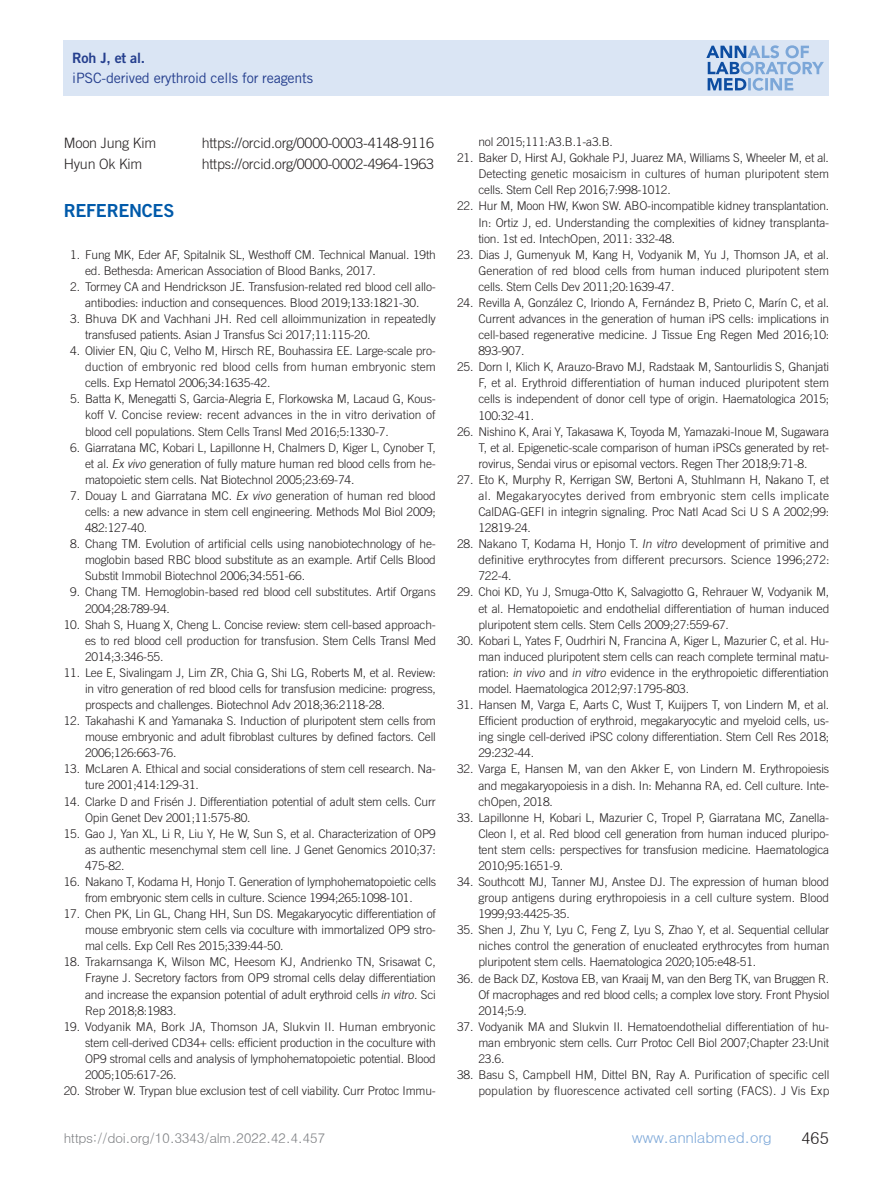
<style>
.page{position:relative;width:893px;height:1191px;background:#fff}
.page>*{position:absolute;margin:0;border:0;box-sizing:border-box;transform-origin:0 0}
.본문대제목{font:18px "Trade Gothic LT Std Bd 2";letter-spacing:-.015em;color:#015aaa}
.t1{font:16.5px "Dotum";color:#231f20}
.t2{font:15px "Dotum";letter-spacing:-.02em;color:#7ca7d8}
.본문{font:300 14.25px "Trade Gothic LT Std";letter-spacing:-.015em;color:#231f20}
.t3{font:14.25px "Trade Gothic LT Std";letter-spacing:-.015em;color:#253f8e}
.t4{font:14.25px "Trade Gothic LT Std Bd 2";letter-spacing:-.015em;color:#253f8e}
.t5{font:13.5px "Dotum";letter-spacing:-.03em;color:#808285}
.참고문헌_2{font:300 12px/16px "Trade Gothic LT Std";letter-spacing:-.015em;color:#231f20;text-align:justify}
.참고문헌_1{font:300 12px/16px "Trade Gothic LT Std";letter-spacing:-.015em;color:#231f20;text-align:justify}
.참고문헌_2-2{font:300 12px/16px "Trade Gothic LT Std";letter-spacing:.01em;color:#231f20;text-align:right}
.s1{font-style:italic}
</style>
<div class="page">
<div style="left:64px;top:40px;width:765px;height:56px;background:#dae5f4"></div>
<svg style="left:706px;top:45px;width:118px;height:46px"></svg>
<p class="t4" style="left:72px;top:49px;width:75px">Roh J, et al.</p>
<p class="t3" style="left:72px;top:69px;width:242px">iPSC-derived erythroid cells for reagents</p>
<p class="본문" style="left:64px;top:134px;width:94px">Moon Jung Kim</p>
<p class="본문" style="left:202px;top:134px;width:234px">https://orcid.org/0000-0003-4148-9116</p>
<p class="본문" style="left:64px;top:155px;width:80px">Hyun Ok Kim</p>
<p class="본문" style="left:202px;top:155px;width:234px">https://orcid.org/0000-0002-4964-1963</p>
<p class="본문대제목" style="left:64px;top:199px;width:112px">REFERENCES</p>
<p class="참고문헌_1" style="left:85px;top:246px;width:352px;text-indent:-15px">1. Fung MK, Eder AF, Spitalnik SL, Westhoff CM. Technical Manual. 19th ed. Bethesda: American Association of Blood Banks, 2017.</p>
<p class="참고문헌_1" style="left:70px;top:278px;width:367px;text-align:center">2. Tormey CA and Hendrickson JE. Transfusion-related red blood cell allo&shy;antibodies: induction and consequences. Blood 2019;133:1821-30.</p>
<p class="참고문헌_1" style="left:85px;top:310px;width:352px;text-indent:-15px">3. Bhuva DK and Vachhani JH. Red cell alloimmunization in repeatedly transfused patients. Asian J Transfus Sci 2017;11:115-20.</p>
<p class="참고문헌_1" style="left:85px;top:343px;width:352px;text-indent:-15px">4. Olivier EN, Qiu C, Velho M, Hirsch RE, Bouhassira EE. Large-scale pro&shy;duction of embryonic red blood cells from human embryonic stem cells. Exp Hematol 2006;34:1635-42.</p>
<p class="참고문헌_1" style="left:85px;top:391px;width:352px;text-indent:-15px">5. Batta K, Menegatti S, Garcia-Alegria E, Florkowska M, Lacaud G, Kous&shy;koff V. Concise review: recent advances in the in vitro derivation of blood cell populations. Stem Cells Transl Med 2016;5:1330-7.</p>
<p class="참고문헌_1" style="left:85px;top:439px;width:352px;text-indent:-15px">6. Giarratana MC, Kobari L, Lapillonne H, Chalmers D, Kiger L, Cynober T, et al. <span class="s1">Ex vivo</span> generation of fully mature human red blood cells from he&shy;matopoietic stem cells. Nat Biotechnol 2005;23:69-74.</p>
<p class="참고문헌_1" style="left:85px;top:487px;width:352px;text-indent:-15px">7. Douay L and Giarratana MC. <span class="s1">Ex vivo</span> generation of human red blood cells: a new advance in stem cell engineering. Methods Mol Biol 2009; 482:127-40.</p>
<p class="참고문헌_1" style="left:85px;top:536px;width:352px;text-indent:-15px">8. Chang TM. Evolution of artificial cells using nanobiotechnology of he&shy;moglobin based RBC blood substitute as an example. Artif Cells Blood Substit Immobil Biotechnol 2006;34:551-66.</p>
<p class="참고문헌_1" style="left:85px;top:584px;width:352px;text-indent:-15px">9. Chang TM. Hemoglobin-based red blood cell substitutes. Artif Organs<br>2004;28:789-94.</p>
<p class="참고문헌_2" style="left:85px;top:616px;width:352px;text-indent:-21px">10. Shah S, Huang X, Cheng L. Concise review: stem cell-based approach&shy;es to red blood cell production for transfusion. Stem Cells Transl Med 2014;3:346-55.</p>
<p class="참고문헌_2" style="left:85px;top:664px;width:352px;text-indent:-21px">11. Lee E, Sivalingam J, Lim ZR, Chia G, Shi LG, Roberts M, et al. Review: in vitro generation of red blood cells for transfusion medicine: progress, prospects and challenges. Biotechnol Adv 2018;36:2118-28.</p>
<p class="참고문헌_2" style="left:85px;top:712px;width:352px;text-indent:-21px">12. Takahashi K and Yamanaka S. Induction of pluripotent stem cells from mouse embryonic and adult fibroblast cultures by defined factors. Cell 2006;126:663-76.</p>
<p class="참고문헌_2" style="left:85px;top:761px;width:352px;text-indent:-21px">13. McLaren A. Ethical and social considerations of stem cell research. Na&shy;ture 2001;414:129-31.</p>
<p class="참고문헌_2" style="left:85px;top:793px;width:352px;text-indent:-21px">14. Clarke D and Frisén J. Differentiation potential of adult stem cells. Curr<br>Opin Genet Dev 2001;11:575-80.</p>
<p class="참고문헌_2" style="left:85px;top:825px;width:352px;text-indent:-21px">15. Gao J, Yan XL, Li R, Liu Y, He W, Sun S, et al. Characterization of OP9 as authentic mesenchymal stem cell line. J Genet Genomics 2010;37:<br>475-82.</p>
<p class="참고문헌_2" style="left:64px;top:873px;width:374px;text-align:center">16. Nakano T, Kodama H, Honjo T. Generation of lymphohematopoietic cells from embryonic stem cells in culture. Science 1994;265:1098-101.</p>
<p class="참고문헌_2" style="left:85px;top:905px;width:352px;text-indent:-21px">17. Chen PK, Lin GL, Chang HH, Sun DS. Megakaryocytic differentiation of mouse embryonic stem cells via coculture with immortalized OP9 stro&shy;mal cells. Exp Cell Res 2015;339:44-50.</p>
<p class="참고문헌_2" style="left:85px;top:954px;width:352px;text-indent:-21px">18. Trakarnsanga K, Wilson MC, Heesom KJ, Andrienko TN, Srisawat C, Frayne J. Secretory factors from OP9 stromal cells delay differentiation and increase the expansion potential of adult erythroid cells <span class="s1">in vitro</span>. Sci Rep 2018;8:1983.</p>
<p class="참고문헌_2" style="left:85px;top:1018px;width:352px;text-indent:-21px">19. Vodyanik MA, Bork JA, Thomson JA, Slukvin II. Human embryonic stem cell-derived CD34+ cells: efficient production in the coculture with OP9 stromal cells and analysis of lymphohematopoietic potential. Blood 2005;105:617-26.</p>
<p class="참고문헌_2" style="left:64px;top:1082px;width:374px">20. Strober W. Trypan blue exclusion test of cell viability. Curr Protoc Immu-</p>
<p class="참고문헌_2" style="left:478px;top:134px;width:136px">nol 2015;111:A3.B.1-a3.B.</p>
<p class="참고문헌_2" style="left:478px;top:150px;width:352px;text-indent:-21px">21. Baker D, Hirst AJ, Gokhale PJ, Juarez MA, Williams S, Wheeler M, et al.<br>Detecting genetic mosaicism in cultures of human pluripotent stem cells. Stem Cell Rep 2016;7:998-1012.</p>
<p class="참고문헌_2" style="left:478px;top:198px;width:352px;text-indent:-21px">22. Hur M, Moon HW, Kwon SW. ABO-incompatible kidney transplantation.<br>In: Ortiz J, ed. Understanding the complexities of kidney transplanta&shy;tion. 1st ed. IntechOpen, 2011: 332-48.</p>
<p class="참고문헌_2" style="left:478px;top:246px;width:352px;text-indent:-21px">23. Dias J, Gumenyuk M, Kang H, Vodyanik M, Yu J, Thomson JA, et al.<br>Generation of red blood cells from human induced pluripotent stem cells. Stem Cells Dev 2011;20:1639-47.</p>
<p class="참고문헌_2" style="left:478px;top:294px;width:352px;text-indent:-21px">24. Revilla A, González C, Iriondo A, Fernández B, Prieto C, Marín C, et al.<br>Current advances in the generation of human iPS cells: implications in cell-based regenerative medicine. J Tissue Eng Regen Med 2016;10:<br>893-907.</p>
<p class="참고문헌_2" style="left:478px;top:359px;width:352px;text-indent:-21px">25. Dorn I, Klich K, Arauzo-Bravo MJ, Radstaak M, Santourlidis S, Ghanjati F, et al. Erythroid differentiation of human induced pluripotent stem cells is independent of donor cell type of origin. Haematologica 2015; 100:32-41.</p>
<p class="참고문헌_2" style="left:478px;top:423px;width:352px;text-indent:-21px">26. Nishino K, Arai Y, Takasawa K, Toyoda M, Yamazaki-Inoue M, Sugawara T, et al. Epigenetic-scale comparison of human iPSCs generated by ret&shy;rovirus, Sendai virus or episomal vectors. Regen Ther 2018;9:71-8.</p>
<p class="참고문헌_2" style="left:478px;top:471px;width:352px;text-indent:-21px">27. Eto K, Murphy R, Kerrigan SW, Bertoni A, Stuhlmann H, Nakano T, et al. Megakaryocytes derived from embryonic stem cells implicate CalDAG-GEFI in integrin signaling. Proc Natl Acad Sci U S A 2002;99:<br>12819-24.</p>
<p class="참고문헌_2" style="left:478px;top:536px;width:352px;text-indent:-21px">28. Nakano T, Kodama H, Honjo T. <span class="s1">In vitro</span> development of primitive and definitive erythrocytes from different precursors. Science 1996;272:<br>722-4.</p>
<p class="참고문헌_2" style="left:478px;top:584px;width:353px;text-indent:-21px">29. Choi KD, Yu J, Smuga‐Otto K, Salvagiotto G, Rehrauer W, Vodyanik M, et al. Hematopoietic and endothelial differentiation of human induced pluripotent stem cells. Stem Cells 2009;27:559-67.</p>
<p class="참고문헌_2" style="left:478px;top:632px;width:352px;text-indent:-21px">30. Kobari L, Yates F, Oudrhiri N, Francina A, Kiger L, Mazurier C, et al. Hu&shy;man induced pluripotent stem cells can reach complete terminal matu&shy;ration: <span class="s1">in vivo</span> and <span class="s1">in vitro</span> evidence in the erythropoietic differentiation model. Haematologica 2012;97:1795-803.</p>
<p class="참고문헌_2" style="left:478px;top:696px;width:352px;text-indent:-21px">31. Hansen M, Varga E, Aarts C, Wust T, Kuijpers T, von Lindern M, et al.<br>Efficient production of erythroid, megakaryocytic and myeloid cells, us&shy;ing single cell-derived iPSC colony differentiation. Stem Cell Res 2018; 29:232-44.</p>
<p class="참고문헌_2" style="left:478px;top:761px;width:352px;text-indent:-21px">32. Varga E, Hansen M, van den Akker E, von Lindern M. Erythropoiesis and megakaryopoiesis in a dish. In: Mehanna RA, ed. Cell culture. Inte&shy;chOpen, 2018.</p>
<p class="참고문헌_2" style="left:478px;top:809px;width:352px;text-indent:-21px">33. Lapillonne H, Kobari L, Mazurier C, Tropel P, Giarratana MC, Zanella-Cleon I, et al. Red blood cell generation from human induced pluripo&shy;tent stem cells: perspectives for transfusion medicine. Haematologica 2010;95:1651-9.</p>
<p class="참고문헌_2" style="left:478px;top:873px;width:352px;text-indent:-21px">34. Southcott MJ, Tanner MJ, Anstee DJ. The expression of human blood group antigens during erythropoiesis in a cell culture system. Blood 1999;93:4425-35.</p>
<p class="참고문헌_2" style="left:478px;top:921px;width:352px;text-indent:-21px">35. Shen J, Zhu Y, Lyu C, Feng Z, Lyu S, Zhao Y, et al. Sequential cellular niches control the generation of enucleated erythrocytes from human pluripotent stem cells. Haematologica 2020;105:e48-51.</p>
<p class="참고문헌_2" style="left:478px;top:970px;width:353px;text-indent:-21px">36. de Back DZ, Kostova EB, van Kraaij M, van den Berg TK, van Bruggen R.<br>Of macrophages and red blood cells; a complex love story. Front Physiol 2014;5:9.</p>
<p class="참고문헌_2" style="left:478px;top:1018px;width:352px;text-indent:-21px">37. Vodyanik MA and Slukvin II. Hematoendothelial differentiation of hu&shy;man embryonic stem cells. Curr Protoc Cell Biol 2007;Chapter 23:Unit 23.6.</p>
<p class="참고문헌_2-2" style="left:457px;top:1066px;width:374px">38. Basu S, Campbell HM, Dittel BN, Ray A. Purification of specific cell population by fluorescence activated cell sorting (FACS). J Vis Exp</p>
<p class="t5" style="left:64px;top:1131px;width:263px">https://doi.org/10.3343/alm.2022.42.4.457</p>
<p class="t2" style="left:632px;top:1130px;width:142px">www.annlabmed.org</p>
<h2 class="t1" style="left:801px;top:1129px;width:30px">465</h2>
</div>
